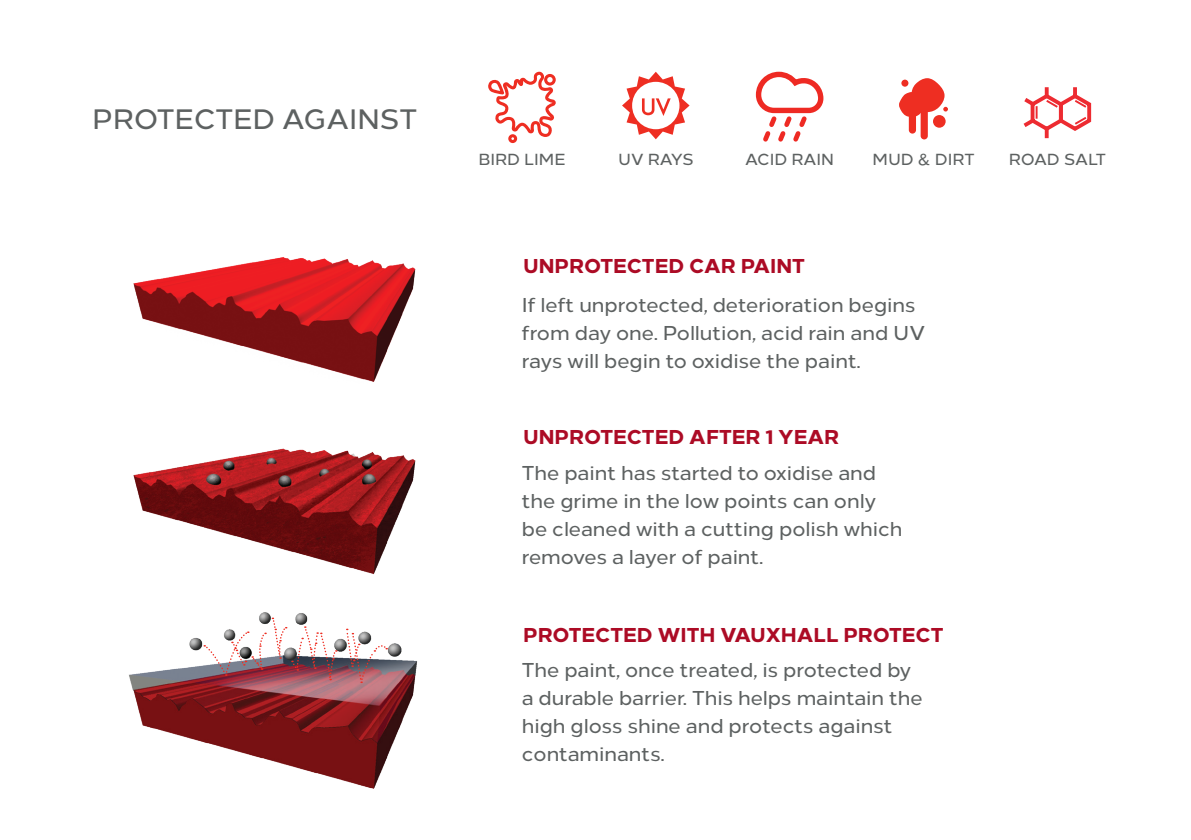
<style>
.page{position:relative;width:1191px;height:840px;background:#fff}
.page>*{position:absolute;margin:0;border:0;box-sizing:border-box;transform-origin:0 0}
.t1{font:28px "Vauxhall Neue";color:#5d6161}
.t2{font:20px/28px "Vauxhall Neue";color:#5d6161}
.t3{font:800 20px "Vauxhall Neue";color:#ac0b25}
.t4{font:16px "Vauxhall Neue";color:#5d6161}
</style>
<div class="page">
<img style="left:133px;top:257px;width:283px;height:265px">
<img style="left:129px;top:522px;width:289px;height:267px">
<svg style="left:272px;top:617px;width:65px;height:63px"></svg>
<svg style="left:345px;top:628px;width:42px;height:54px"></svg>
<svg style="left:204px;top:630px;width:62px;height:45px"></svg>
<svg style="left:756px;top:72px;width:67px;height:69px"></svg>
<svg style="left:622px;top:72px;width:67px;height:67px"></svg>
<svg style="left:488px;top:72px;width:68px;height:71px"></svg>
<div style="left:933px;top:115px;width:12px;height:13px;background:#ee2e22;border-radius:50%"></div>
<svg style="left:899px;top:78px;width:49px;height:39px"></svg>
<div style="left:901px;top:80px;width:7px;height:7px;background:#ee2e22;border-radius:50%"></div>
<div style="left:908px;top:109px;width:8px;height:24px;background:#ee2e22;border-radius:4px"></div>
<div style="left:920px;top:95px;width:7px;height:44px;background:#ee2e22;border-radius:4px"></div>
<svg style="left:1023px;top:87px;width:68px;height:51px"></svg>
<p class="t1" style="left:92px;top:102px;width:326px">PROTECTED AGAINST</p>
<p class="t4" style="left:478px;top:149px;width:88px">BIRD LIME</p>
<p class="t4" style="left:618px;top:149px;width:77px">UV RAYS</p>
<p class="t4" style="left:745px;top:149px;width:90px">ACID RAIN</p>
<p class="t4" style="left:872px;top:149px;width:103px">MUD &amp; DIRT</p>
<p class="t4" style="left:1008px;top:149px;width:99px">ROAD SALT</p>
<p class="t3" style="left:523px;top:253px;width:283px">UNPROTECTED CAR PAINT</p>
<p class="t2" style="left:522px;top:290px;width:405px">If left unprotected, deterioration begins from day one. Pollution, acid rain and UV rays will begin to oxidise the paint.</p>
<p class="t3" style="left:523px;top:424px;width:317px">UNPROTECTED AFTER 1 YEAR</p>
<p class="t2" style="left:522px;top:458px;width:382px">The paint has started to oxidise and the grime in the low points can only be cleaned with a cutting polish which removes a layer of paint.</p>
<p class="t3" style="left:523px;top:622px;width:422px">PROTECTED WITH VAUXHALL PROTECT</p>
<p class="t2" style="left:522px;top:655px;width:402px">The paint, once treated, is protected by a durable barrier. This helps maintain the high gloss shine and protects against contaminants.</p>
</div>
